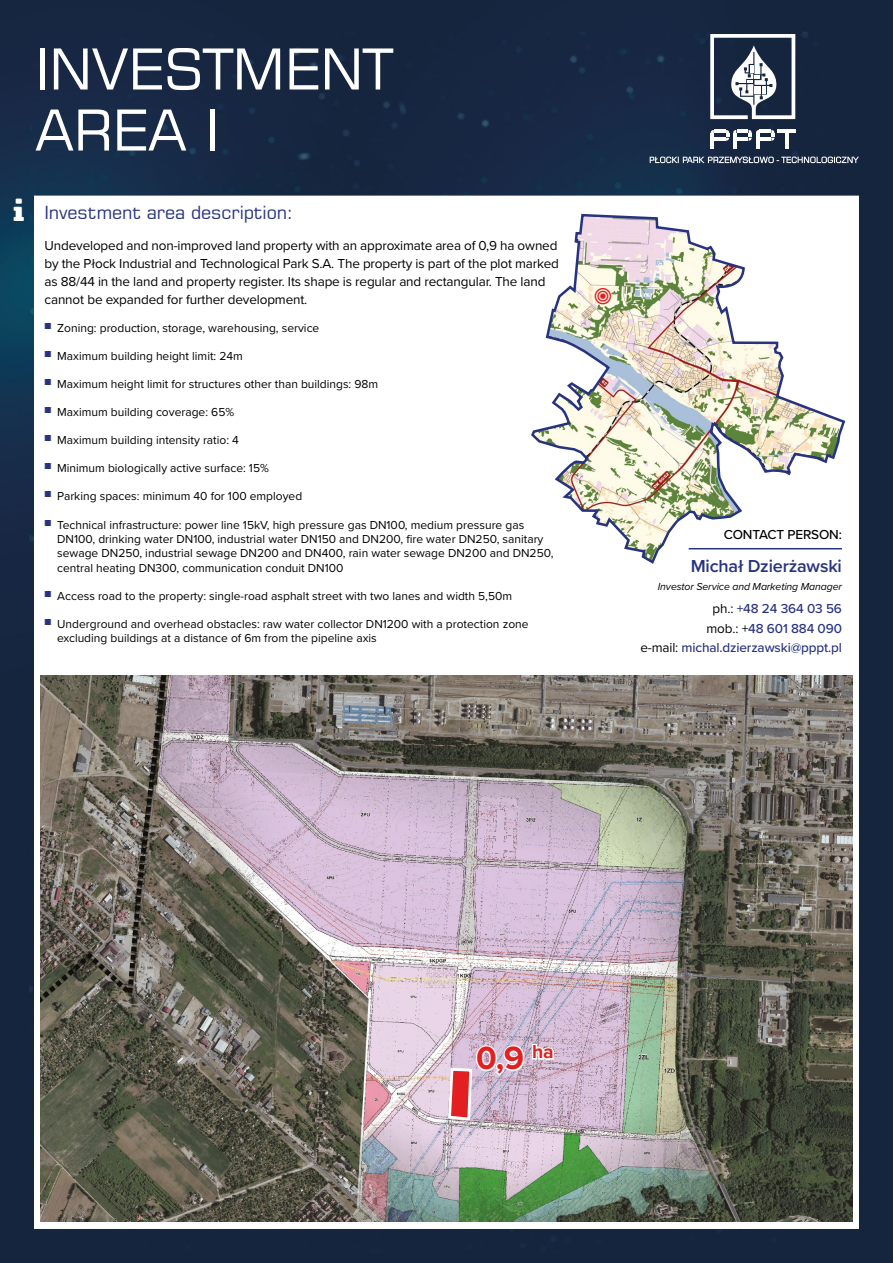
<style>
.page{position:relative;width:893px;height:1263px;background:#fff}
.page>*{position:absolute;margin:0;border:0;box-sizing:border-box;transform-origin:0 0}
.t1{font:56.4px/61.1px "Square 721 BT";letter-spacing:-.01em;color:#fff}
.t2{font:700 33.3px "Proxima Nova";color:#e32021}
.t3{font:18px "Square 721 BT";letter-spacing:-.01em;color:#283380}
.t4{font:600 18px "Proxima Nova";letter-spacing:-.01em;color:#283380}
.t5{font:13.5px/18px "Proxima Nova";letter-spacing:-.01em;color:#000}
.t6{font:500 13.5px/19.2px "Proxima Nova";letter-spacing:-.01em;color:#283380;text-align:right}
.t7{font:500 13.5px "Proxima Nova";letter-spacing:-.01em;color:#000}
.t8{font:12px/14.4px "Proxima Nova";color:#000}
.t9{font:italic 10.5px "Proxima Nova";letter-spacing:-.01em;color:#000}
.s1{font-weight:400;color:#000}
</style>
<div class="page">
<img style="left:0;top:0;width:893px;height:1263px">
<svg style="left:650px;top:157px;width:209px;height:6px"></svg>
<svg style="left:711px;top:130px;width:85px;height:18px"></svg>
<svg style="left:710px;top:34px;width:85px;height:85px"></svg>
<svg style="left:529px;top:213px;width:318px;height:353px"></svg>
<img style="left:40px;top:676px;width:813px;height:546px">
<img style="left:446px;top:956px;width:109px;height:166px">
<hr style="left:689px;top:548px;width:153px;height:1px;background:#283380">
<svg style="left:14px;top:198px;width:10px;height:23px"></svg>
<svg style="left:595px;top:287px;width:16px;height:17px"></svg>
<h1 class="t1" style="left:35px;top:38px;width:359px">INVESTMENT<br>AREA I</h1>
<h3 class="t3" style="left:44px;top:201px;width:250px">Investment area description:</h3>
<p class="t5" style="left:44px;top:236px;width:516px">Undeveloped and non-improved land property with an approximate area of 0,9 ha owned by the Płock Industrial and Technological Park S.A. The property is part of the plot marked as 88/44 in the land and property register. Its shape is regular and rectangular. The land cannot be expanded for further development.</p>
<p class="t8" style="left:44px;top:321px;width:276px"><sup>■</sup> Zoning: production, storage, warehousing, service</p>
<p class="t8" style="left:44px;top:349px;width:200px"><sup>■</sup> Maximum building height limit: 24m</p>
<p class="t8" style="left:44px;top:377px;width:335px"><sup>■</sup> Maximum height limit for structures other than buildings: 98m</p>
<p class="t8" style="left:44px;top:405px;width:191px"><sup>■</sup> Maximum building coverage: 65%</p>
<p class="t8" style="left:44px;top:433px;width:196px"><sup>■</sup> Maximum building intensity ratio: 4</p>
<p class="t8" style="left:44px;top:461px;width:226px"><sup>■</sup> Minimum biologically active surface: 15%</p>
<p class="t8" style="left:44px;top:489px;width:259px"><sup>■</sup> Parking spaces: minimum 40 for 100 employed</p>
<p class="t8" style="left:57px;top:517px;width:498px;text-indent:-13px"><sup>■</sup> Technical infrastructure: power line 15kV, high pressure gas DN100, medium pressure gas DN100, drinking water DN100, industrial water DN150 and DN200, fire water DN250, sanitary sewage DN250, industrial sewage DN200 and DN400, rain water sewage DN200 and DN250, central heating DN300, communication conduit DN100</p>
<p class="t8" style="left:44px;top:588px;width:469px"><sup>■</sup> Access road to the property: single-road asphalt street with two lanes and width 5,50m</p>
<p class="t8" style="left:57px;top:616px;width:473px;text-indent:-13px"><sup>■</sup> Underground and overhead obstacles: raw water collector DN1200 with a protection zone excluding buildings at a distance of 6m from the pipeline axis</p>
<p class="t7" style="left:724px;top:524px;width:120px">CONTACT PERSON:</p>
<h3 class="t4" style="left:691px;top:552px;width:153px">Michał Dzierżawski</h3>
<p class="t9" style="left:658px;top:581px;width:186px">Investor Service and Marketing Manager</p>
<p class="t6" style="left:640px;top:599px;width:203px"><span class="s1">ph.:</span> +48 24 364 03 56<br><span class="s1">mob.: +</span>48 601 884 090<br><span class="s1">e-mail:</span> michal.dzierzawski@pppt.pl</p>
<h2 class="t2" style="left:476px;top:1033px;width:79px">0,9 <sup>ha</sup></h2>
</div>
